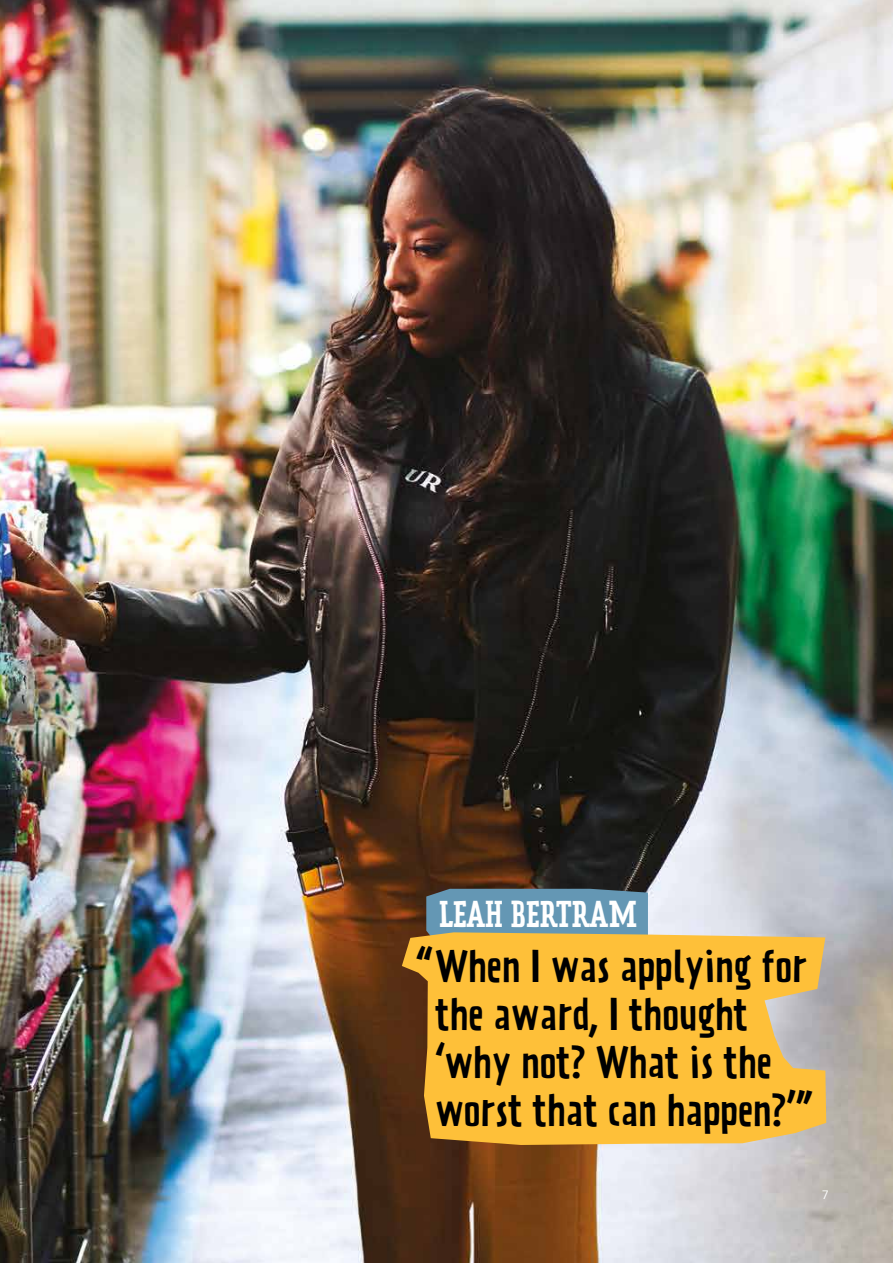
<style>
.page{position:relative;width:893px;height:1263px;background:#fff}
.page>*{position:absolute;margin:0;border:0;box-sizing:border-box;transform-origin:0 0}
.t1{font:40.5px/48px "Prater Sans One";color:#000}
.t2{font:33px "Prater Serif One";letter-spacing:-.01em;color:#fff}
.t3{font:12.75px "FS Elliot";color:#fff}
</style>
<div class="page">
<img style="left:0;top:0;width:893px;height:1263px">
<div style="left:426px;top:889px;width:222px;height:43px;background:#6497b4"></div>
<svg style="left:402px;top:932px;width:424px;height:213px;background:#efb740"></svg>
<p class="t2" style="left:439px;top:895px;width:200px">LEAH BERTRAM</p>
<p class="t1" style="left:435px;top:943px;width:377px;text-indent:-19px">“When I was applying for the award, I thought ‘why not? What is the worst that can happen?’”</p>
<p class="t3" style="left:822px;top:1186px;width:9px">7</p>
</div>
